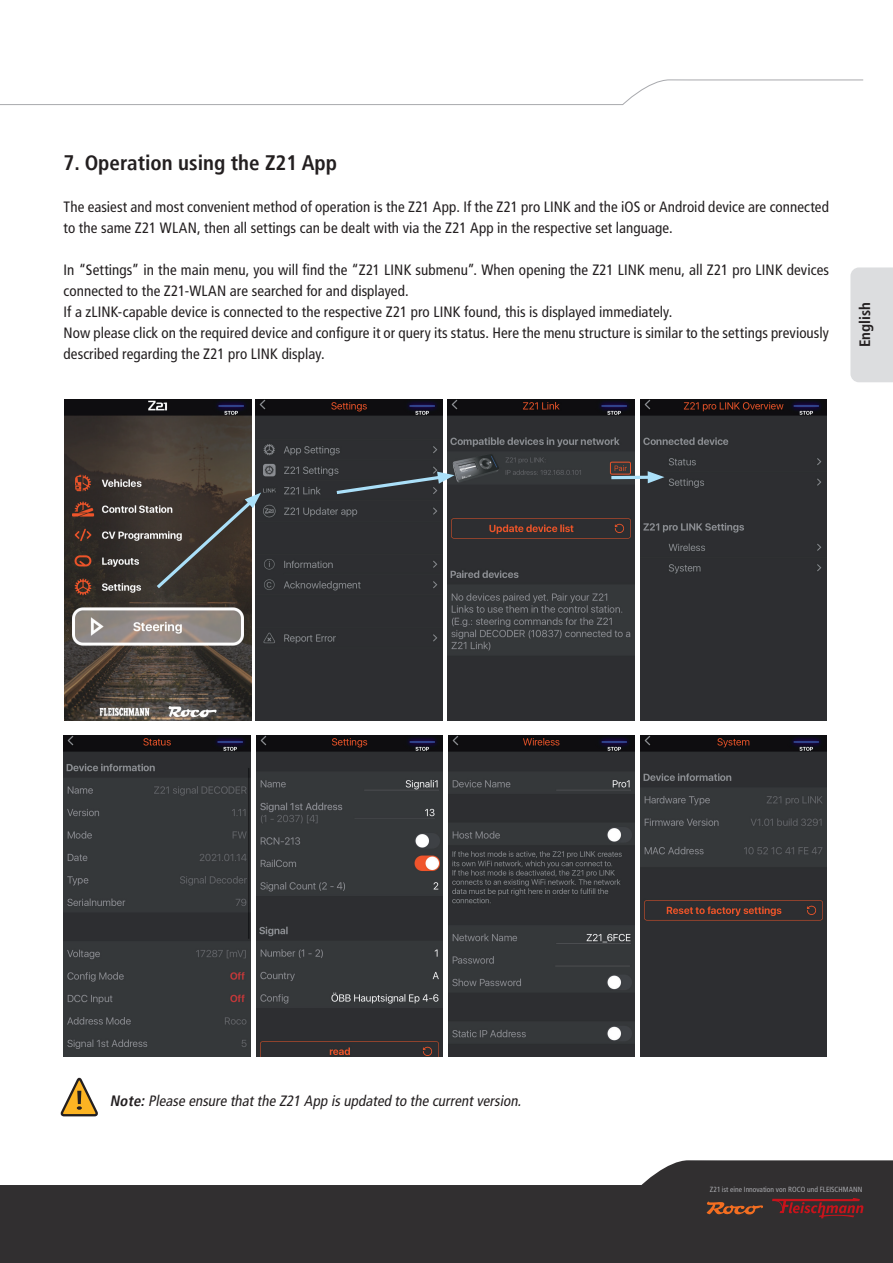
<style>
.page{position:relative;width:893px;height:1263px;background:#fff}
.page>*{position:absolute;margin:0;border:0;box-sizing:border-box;transform-origin:0 0}
.Überschrift_14pt{font:700 condensed 21px "Frutiger LT";color:#231f20}
.Fließtext{font:condensed 15px/21px "Frutiger LT";letter-spacing:.005em;color:#231f20}
.Tipp_und_Achtung{font:italic condensed 15px "Frutiger LT";color:#231f20}
.t1{font:700 condensed 15px "Frutiger LT";color:#231f20}
.t2{font:condensed 7.5px "Frutiger LT";color:#a8a9ad}
.s1{font-weight:700}
</style>
<div class="page">
<svg style="left:0;top:79px;width:864px;height:26px"></svg>
<div style="left:850px;top:267px;width:43px;height:115px;background:#dcdddf"></div>
<svg style="left:0;top:1160px;width:893px;height:103px;fill:#312f30"></svg>
<svg style="left:772px;top:1198px;width:91px;height:20px;background:#642528"></svg>
<svg style="left:706px;top:1201px;width:57px;height:14px"></svg>
<img style="left:65px;top:400px;width:186px;height:321px">
<img style="left:256px;top:400px;width:186px;height:321px">
<img style="left:448px;top:400px;width:186px;height:321px">
<img style="left:640px;top:400px;width:186px;height:321px">
<svg style="left:153px;top:492px;width:108px;height:100px;background:#47413c"></svg>
<svg style="left:333px;top:472px;width:121px;height:24px;background:#444d53"></svg>
<hr style="left:611px;top:476px;width:43px;height:3px;background:#aae0f9">
<svg style="left:648px;top:471px;width:16px;height:12px"></svg>
<svg style="left:60px;top:1077px;width:38px;height:40px"></svg>
<img style="left:64px;top:736px;width:186px;height:321px">
<img style="left:256px;top:736px;width:186px;height:321px">
<img style="left:448px;top:736px;width:187px;height:321px">
<img style="left:640px;top:736px;width:187px;height:321px">
<p class="Überschrift_14pt" style="left:64px;top:150px;width:275px">7. Operation using the Z21 App</p>
<p class="Fließtext" style="left:64px;top:196px;width:767px">The easiest and most convenient method of operation is the Z21 App. If the Z21 pro LINK and the iOS or Android device are connected to the same Z21 WLAN, then all settings can be dealt with via the Z21 App in the respective set language.</p>
<p class="Fließtext" style="left:64px;top:259px;width:767px">In “Settings” in the main menu, you will find the “Z21 LINK submenu”. When opening the Z21 LINK menu, all Z21 pro LINK devices connected to the Z21-WLAN are searched for and displayed.</p>
<p class="Fließtext" style="left:64px;top:301px;width:610px">If a zLINK-capable device is connected to the respective Z21 pro LINK found, this is displayed immediately.</p>
<p class="Fließtext" style="left:64px;top:322px;width:767px">Now please click on the required device and configure it or query its status. Here the menu structure is similar to the settings previously described regarding the Z21 pro LINK display.</p>
<p class="t1" style="left:856px;top:347px;width:47px;rotate:-90deg">English</p>
<p class="Tipp_und_Achtung" style="left:110px;top:1092px;width:416px"><span class="s1">Note:</span>Please ensure thatthe Z21 App isupdated to the currentversion.</p>
<p class="t2" style="left:710px;top:1185px;width:154px">Z21 ist eine Innovation von ROCO und FLEISCHMANN</p>
</div>
